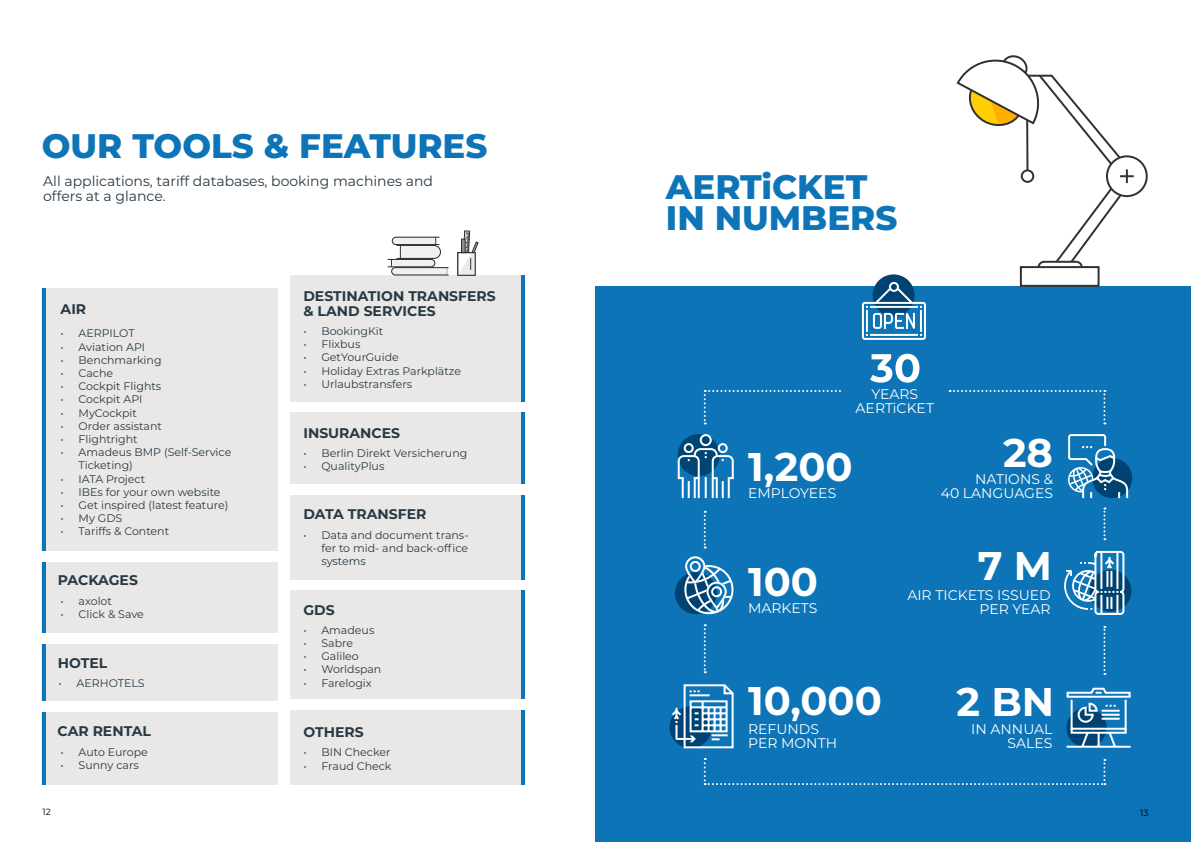
<style>
.page{position:relative;width:1191px;height:842px;background:#fff}
.page>*{position:absolute;margin:0;border:0;box-sizing:border-box;transform-origin:0 0}
.t1{font:700 40px "Montserrat";color:#fff}
.t2{font:800 34px/31px "Montserrat";color:#0c74b7}
.t3{font:14px/14px "Montserrat";color:#fff;text-align:right}
.t4{font:700 14px/15px "Montserrat";color:#283944}
.t5{font:14px/15px "Montserrat";color:#283944}
.t6{font:11px/13.2px "Montserrat";color:#283944}
.t7{font:9px "Montserrat";color:#000}
</style>
<div class="page">
<div style="left:595px;top:287px;width:596px;height:555px;background:#0c74b7"></div>
<svg style="left:703px;top:390px;width:138px;height:34px"></svg>
<svg style="left:703px;top:511px;width:2px;height:37px"></svg>
<svg style="left:949px;top:390px;width:156px;height:34px"></svg>
<svg style="left:1103px;top:507px;width:2px;height:33px"></svg>
<svg style="left:1103px;top:626px;width:2px;height:49px"></svg>
<svg style="left:703px;top:758px;width:402px;height:27px"></svg>
<svg style="left:703px;top:624px;width:2px;height:49px"></svg>
<div style="left:42px;top:562px;width:236px;height:70px;background:#e9e8e6"></div>
<div style="left:42px;top:288px;width:236px;height:262px;background:#e9e8e6"></div>
<div style="left:42px;top:644px;width:236px;height:57px;background:#e9e8e6"></div>
<div style="left:42px;top:712px;width:236px;height:72px;background:#e9e8e6"></div>
<div style="left:290px;top:276px;width:234px;height:126px;background:#e9e8e6"></div>
<div style="left:290px;top:412px;width:234px;height:72px;background:#e9e8e6"></div>
<div style="left:290px;top:495px;width:234px;height:85px;background:#e9e8e6"></div>
<div style="left:290px;top:591px;width:234px;height:108px;background:#e9e8e6"></div>
<div style="left:290px;top:710px;width:234px;height:74px;background:#e9e8e6"></div>
<hr style="left:42px;top:562px;width:3px;height:70px;background:#0c74b7">
<hr style="left:42px;top:288px;width:3px;height:262px;background:#0c74b7">
<hr style="left:42px;top:644px;width:3px;height:57px;background:#0c74b7">
<hr style="left:42px;top:712px;width:3px;height:72px;background:#0c74b7">
<hr style="left:521px;top:276px;width:3px;height:126px;background:#0c74b7">
<hr style="left:521px;top:412px;width:3px;height:72px;background:#0c74b7">
<hr style="left:521px;top:495px;width:3px;height:85px;background:#0c74b7">
<hr style="left:521px;top:591px;width:3px;height:108px;background:#0c74b7">
<hr style="left:521px;top:710px;width:3px;height:74px;background:#0c74b7">
<div style="left:1106px;top:155px;width:41px;height:42px;border:2px solid #313131;border-radius:50%"></div>
<div style="left:1019px;top:266px;width:80px;height:21px;border:2px solid #313131"></div>
<svg style="left:956px;top:55px;width:181px;height:211px"></svg>
<svg style="left:1021px;top:170px;width:12px;height:12px"></svg>
<div style="left:1020px;top:169px;width:14px;height:14px;border:2px solid #313131;border-radius:50%"></div>
<div style="left:1089px;top:570px;width:42px;height:42px;background:#004372;border-radius:50%"></div>
<svg style="left:1064px;top:550px;width:61px;height:65px"></svg>
<svg style="left:669px;top:684px;width:65px;height:65px"></svg>
<svg style="left:1066px;top:687px;width:65px;height:61px"></svg>
<svg style="left:677px;top:434px;width:57px;height:65px"></svg>
<hr style="left:697px;top:478px;width:2px;height:20px;background:#fff">
<hr style="left:711px;top:478px;width:2px;height:20px;background:#fff">
<div style="left:1092px;top:458px;width:40px;height:40px;background:#004372;border-radius:50%"></div>
<svg style="left:1068px;top:434px;width:61px;height:65px"></svg>
<div style="left:675px;top:572px;width:42px;height:42px;background:#004372;border-radius:50%"></div>
<svg style="left:683px;top:556px;width:51px;height:58px"></svg>
<svg style="left:872px;top:274px;width:42px;height:42px"></svg>
<svg style="left:861px;top:281px;width:66px;height:59px"></svg>
<svg style="left:870px;top:354px;width:49px;height:29px"></svg>
<svg style="left:386px;top:236px;width:63px;height:40px"></svg>
<svg style="left:457px;top:230px;width:22px;height:46px"></svg>
<h2 class="t2" style="left:42px;top:129px;width:447px">OUR TOOLS &amp; FEATURES</h2>
<p class="t5" style="left:43px;top:173px;width:391px">All applications, tariff databases, booking machines and offers at a glance.</p>
<p class="t4" style="left:61px;top:301px;width:27px">AIR</p>
<p class="t6" style="left:61px;top:327px;width:76px">• AERPILOT</p>
<p class="t6" style="left:61px;top:340px;width:86px">• Aviation API</p>
<p class="t6" style="left:61px;top:353px;width:102px">• Benchmarking</p>
<p class="t6" style="left:61px;top:366px;width:54px">• Cache</p>
<p class="t6" style="left:61px;top:379px;width:102px">• Cockpit Flights</p>
<p class="t6" style="left:61px;top:393px;width:83px">• Cockpit API</p>
<p class="t6" style="left:61px;top:406px;width:78px">• MyCockpit</p>
<p class="t6" style="left:61px;top:419px;width:103px">• Order assistant</p>
<p class="t6" style="left:61px;top:432px;width:79px">• Flightright</p>
<p class="t6" style="left:79px;top:445px;width:154px;text-indent:-18px">• Amadeus BMP (Self-Service<br>Ticketing)</p>
<p class="t6" style="left:61px;top:472px;width:86px">• IATA Project</p>
<p class="t6" style="left:61px;top:485px;width:161px">• IBEs for your own website</p>
<p class="t6" style="left:61px;top:498px;width:169px">• Get inspired (latest feature)</p>
<p class="t6" style="left:61px;top:511px;width:63px">• My GDS</p>
<p class="t6" style="left:61px;top:525px;width:110px">• Tariffs &amp; Content</p>
<p class="t4" style="left:58px;top:572px;width:82px">PACKAGES</p>
<p class="t6" style="left:61px;top:594px;width:53px">• axolot</p>
<p class="t6" style="left:61px;top:607px;width:85px">• Click &amp; Save</p>
<p class="t4" style="left:58px;top:654px;width:51px">HOTEL</p>
<p class="t6" style="left:59px;top:676px;width:88px">• AERHOTELS</p>
<p class="t4" style="left:58px;top:723px;width:95px">CAR RENTAL</p>
<p class="t6" style="left:61px;top:745px;width:89px">• Auto Europe</p>
<p class="t6" style="left:61px;top:758px;width:80px">• Sunny cars</p>
<p class="t4" style="left:303px;top:288px;width:194px">DESTINATION TRANSFERS &amp; LAND SERVICES</p>
<p class="t6" style="left:303px;top:324px;width:81px">• BookingKit</p>
<p class="t6" style="left:303px;top:337px;width:58px">• Flixbus</p>
<p class="t6" style="left:303px;top:350px;width:97px">• GetYourGuide</p>
<p class="t6" style="left:303px;top:364px;width:159px">• Holiday Extras Parkplätze</p>
<p class="t6" style="left:303px;top:377px;width:110px">• Urlaubstransfers</p>
<p class="t4" style="left:303px;top:424px;width:98px">INSURANCES</p>
<p class="t6" style="left:303px;top:446px;width:165px">• Berlin Direkt Versicherung</p>
<p class="t6" style="left:303px;top:459px;width:82px">• QualityPlus</p>
<p class="t4" style="left:303px;top:506px;width:125px">DATA TRANSFER</p>
<p class="t6" style="left:321px;top:528px;width:149px;text-align:justify;text-indent:-18px">• Data and document trans&shy;fer to mid- and back-office systems</p>
<p class="t4" style="left:303px;top:601px;width:33px">GDS</p>
<p class="t6" style="left:303px;top:623px;width:72px">• Amadeus</p>
<p class="t6" style="left:303px;top:636px;width:51px">• Sabre</p>
<p class="t6" style="left:303px;top:649px;width:57px">• Galileo</p>
<p class="t6" style="left:303px;top:662px;width:79px">• Worldspan</p>
<p class="t6" style="left:303px;top:676px;width:70px">• Farelogix</p>
<p class="t4" style="left:303px;top:724px;width:62px">OTHERS</p>
<p class="t6" style="left:303px;top:745px;width:88px">• BIN Checker</p>
<p class="t6" style="left:303px;top:759px;width:90px">• Fraud Check</p>
<h2 class="t2" style="left:666px;top:170px;width:233px">AERTiCKET<br>IN NUMBERS</h2>
<p class="t3" style="left:855px;top:386px;width:80px;text-align:center">YEARS<br>AERTiCKET</p>
<h1 class="t1" style="left:748px;top:438px;width:106px">1,200</h1>
<p class="t3" style="left:748px;top:486px;width:90px">EMPLOYEES</p>
<h1 class="t1" style="left:748px;top:553px;width:72px">100</h1>
<p class="t3" style="left:748px;top:601px;width:71px">MARKETS</p>
<h1 class="t1" style="left:1003px;top:424px;width:52px">28</h1>
<p class="t3" style="left:940px;top:472px;width:114px">NATIONS &amp;<br>40 LANGUAGES</p>
<h1 class="t1" style="left:977px;top:537px;width:76px">7 M</h1>
<p class="t3" style="left:907px;top:587px;width:145px">AIR TICKETS ISSUED<br>PER YEAR</p>
<h1 class="t1" style="left:748px;top:672px;width:135px">10,000</h1>
<p class="t3" style="left:748px;top:722px;width:90px;text-align:left">REFUNDS<br>PER MONTH</p>
<h1 class="t1" style="left:956px;top:673px;width:99px">2 BN</h1>
<p class="t3" style="left:971px;top:721px;width:83px">IN ANNUAL<br>SALES</p>
<p class="t7" style="left:43px;top:805px;width:10px">12</p>
<p class="t7" style="left:1140px;top:806px;width:10px">13</p>
</div>
